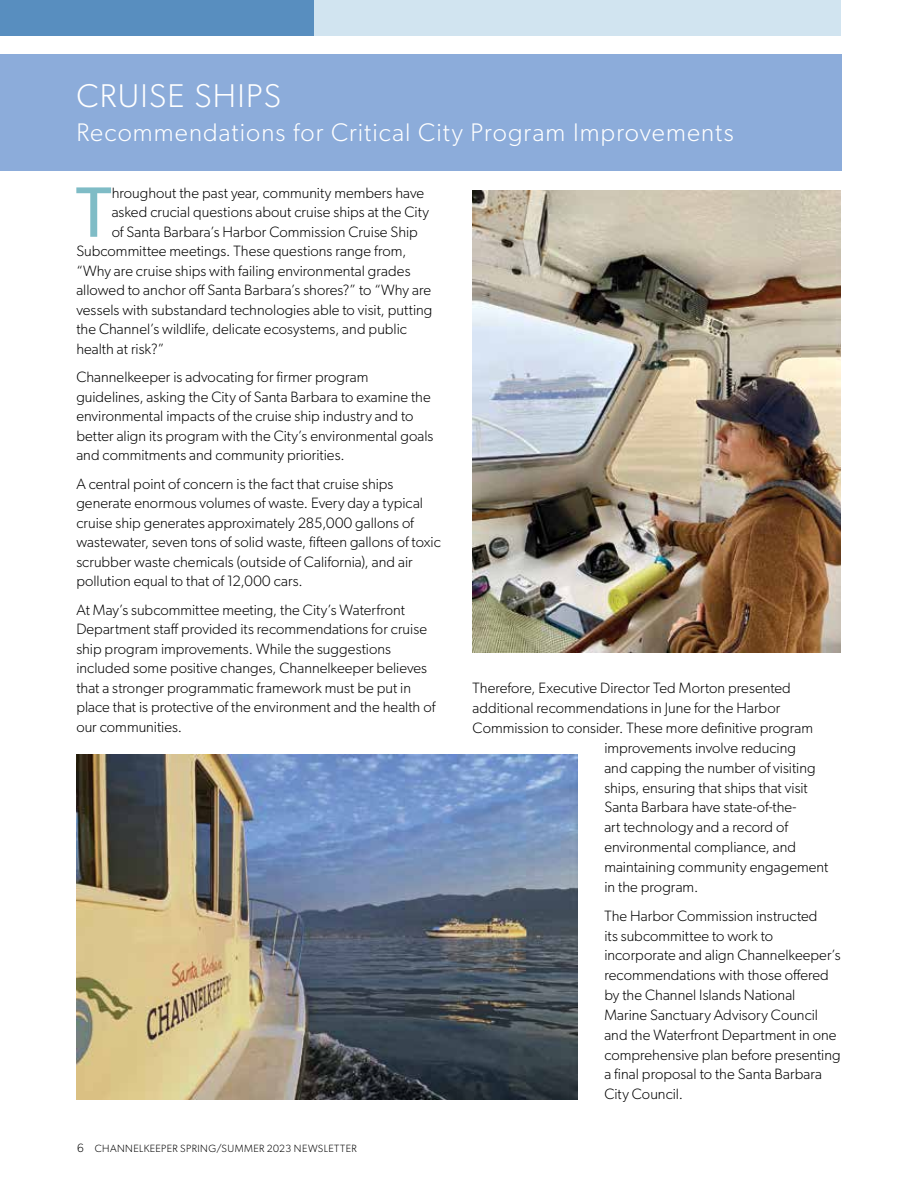
<style>
.page{position:relative;width:918px;height:1188px;background:#fff}
.page>*{position:absolute;margin:0;border:0;box-sizing:border-box;transform-origin:0 0}
.t1{font:71.55px "Gibson";color:#7fbcc6}
.t2{font:300 33px "Gibson";letter-spacing:.035em;color:#fff}
.t3{font:300 25.5px "Gibson";letter-spacing:.045em;color:#fff}
.t4{font:300 15px/19.5px "Gibson";letter-spacing:.005em;color:#000}
.t5{font:300 10.5px "Gibson";letter-spacing:.04em;color:#000}
.s1{font-size:12px}
</style>
<div class="page">
<div style="left:314px;top:0;width:527px;height:36px;background:#d1e4f0"></div>
<div style="left:0;top:0;width:314px;height:36px;background:#588ebf"></div>
<div style="left:0;top:54px;width:842px;height:117px;background:#8cacda"></div>
<img style="left:77px;top:755px;width:500px;height:344px">
<img style="left:473px;top:190px;width:368px;height:462px">
<h2 class="t2" style="left:76px;top:76px;width:206px">CRUISE SHIPS</h2>
<h3 class="t3" style="left:76px;top:117px;width:659px">Recommendations for Critical City Program Improvements</h3>
<h1 class="t1" style="left:76px;top:169px;width:37px">T</h1>
<p class="t4" style="left:112px;top:183px;width:314px">hroughout the past year, community members have</p>
<p class="t4" style="left:112px;top:202px;width:319px">asked crucial questions about cruise ships at the City</p>
<p class="t4" style="left:112px;top:222px;width:308px">of Santa Barbara’s Harbor Commission Cruise Ship</p>
<p class="t4" style="left:76px;top:241px;width:332px">Subcommittee meetings. These questions range from,</p>
<p class="t4" style="left:76px;top:261px;width:336px">“Why are cruise ships with failing environmental grades</p>
<p class="t4" style="left:76px;top:280px;width:356px">allowed to anchor off Santa Barbara’s shores?” to “Why are</p>
<p class="t4" style="left:76px;top:300px;width:358px">vessels with substandard technologies able to visit, putting</p>
<p class="t4" style="left:76px;top:319px;width:332px">the Channel’s wildlife, delicate ecosystems, and public</p>
<p class="t4" style="left:76px;top:339px;width:89px">health at risk?”</p>
<p class="t4" style="left:76px;top:367px;width:359px">Channelkeeper is advocating for firmer program guidelines, asking the City of Santa Barbara to examine the environmental impacts of the cruise ship industry and to better align its program with the City’s environmental goals and commitments and community priorities.</p>
<p class="t4" style="left:76px;top:474px;width:366px">A central point of concern is the fact that cruise ships generate enormous volumes of waste. Every day a typical cruise ship generates approximately 285,000 gallons of wastewater, seven tons of solid waste, fifteen gallons of toxic scrubber waste chemicals (outside of California), and air pollution equal to that of 12,000 cars.</p>
<p class="t4" style="left:76px;top:600px;width:360px">At May’s subcommittee meeting, the City’s Waterfront Department staff provided its recommendations for cruise ship program improvements. While the suggestions included some positive changes, Channelkeeper believes that a stronger programmatic framework must be put in place that is protective of the environment and the health of our communities.</p>
<p class="t5" style="left:77px;top:1142px;width:281px"><span class="s1">6</span> CHANNELKEEPER SPRING/SUMMER 2023 NEWSLETTER</p>
<p class="t4" style="left:473px;top:678px;width:320px">Therefore, Executive Director Ted Morton presented</p>
<p class="t4" style="left:473px;top:698px;width:309px">additional recommendations in June for the Harbor</p>
<p class="t4" style="left:473px;top:718px;width:342px">Commission to consider. These more definitive program</p>
<p class="t4" style="left:604px;top:738px;width:193px">improvements involve reducing</p>
<p class="t4" style="left:604px;top:758px;width:213px">and capping the number of visiting</p>
<p class="t4" style="left:604px;top:777px;width:205px">ships, ensuring that ships that visit</p>
<p class="t4" style="left:604px;top:797px;width:194px">Santa Barbara have state-of-the-</p>
<p class="t4" style="left:604px;top:817px;width:185px">art technology and a record of</p>
<p class="t4" style="left:604px;top:837px;width:193px">environmental compliance, and</p>
<p class="t4" style="left:604px;top:857px;width:226px">maintaining community engagement</p>
<p class="t4" style="left:604px;top:877px;width:96px">in the program.</p>
<p class="t4" style="left:604px;top:905px;width:238px">The Harbor Commission instructed<br>its subcommittee to work to incorporate and align Channelkeeper’s recommendations with those offered by the Channel Islands National Marine Sanctuary Advisory Council and the Waterfront Department in one comprehensive plan before presenting a final proposal to the Santa Barbara City Council.</p>
</div>
